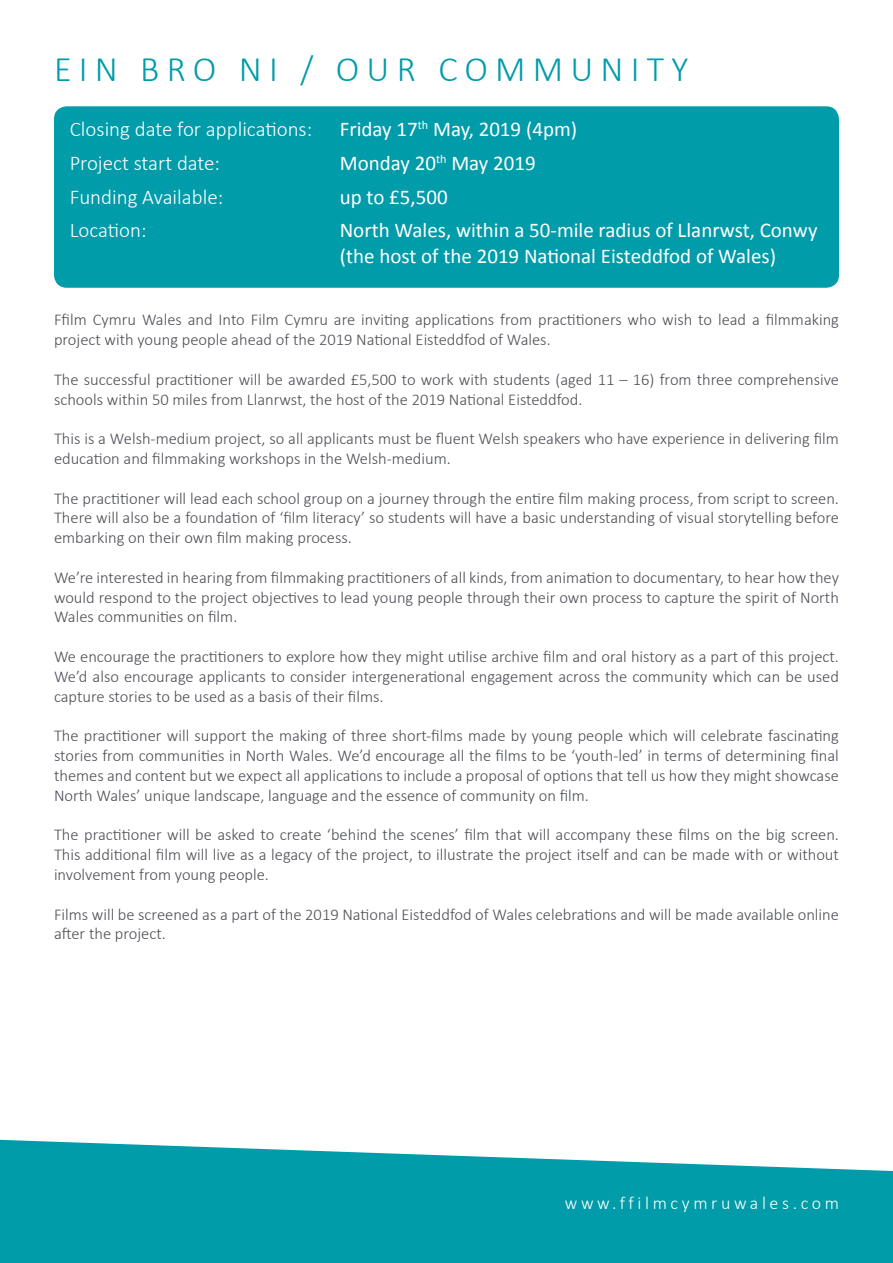
<style>
.page{position:relative;width:893px;height:1263px;background:#fff}
.page>*{position:absolute;margin:0;border:0;box-sizing:border-box;transform-origin:0 0}
.t1{font:300 36px "Calibri";letter-spacing:.2em;color:#009ca9}
.t2{font:21px/25.2px "Calibri";color:#fff}
.t3{font:300 21px "Calibri";color:#fff}
.t4{font:300 18px "Calibri";letter-spacing:.2em;color:#fff}
.t5{font:300 16.5px/19.8px "Calibri";color:#4c4e55;text-align:justify}
</style>
<div class="page">
<svg style="left:0;top:1140px;width:893px;height:123px;background:#20a8b3"></svg>
<div style="left:54px;top:106px;width:785px;height:182px;background:#009ca9;border-radius:13px"></div>
<h1 class="t1" style="left:54px;top:47px;width:636px">EIN BRO NI / OUR COMMUNITY</h1>
<p class="t3" style="left:70px;top:116px;width:244px">Closing date for applications:</p>
<p class="t2" style="left:340px;top:116px;width:239px">Friday 17<sup>th</sup> May, 2019 (4pm)</p>
<p class="t3" style="left:70px;top:150px;width:152px">Project start date:</p>
<p class="t2" style="left:340px;top:150px;width:198px">Monday 20<sup>th</sup> May 2019</p>
<p class="t3" style="left:70px;top:184px;width:155px">Funding Available:</p>
<p class="t2" style="left:340px;top:183px;width:109px">up to £5,500</p>
<p class="t3" style="left:70px;top:217px;width:78px">Location:</p>
<p class="t2" style="left:340px;top:217px;width:479px">North Wales, within a 50-mile radius of Llanrwst, Conwy (the host of the 2019 National Eisteddfod of Wales)</p>
<p class="t5" style="left:54px;top:310px;width:786px">Ffilm Cymru Wales and Into Film Cymru are inviting applications from practitioners who wish to lead a filmmaking project with young people ahead of the 2019 National Eisteddfod of Wales.</p>
<p class="t5" style="left:54px;top:369px;width:786px">The successful practitioner will be awarded £5,500 to work with students (aged 11 – 16) from three comprehensive schools within 50 miles from Llanrwst, the host of the 2019 National Eisteddfod.</p>
<p class="t5" style="left:54px;top:429px;width:786px">This is a Welsh-medium project, so all applicants must be fluent Welsh speakers who have experience in delivering film education and filmmaking workshops in the Welsh-medium.</p>
<p class="t5" style="left:54px;top:488px;width:786px">The practitioner will lead each school group on a journey through the entire film making process, from script to screen.<br>There will also be a foundation of ‘film literacy’ so students will have a basic understanding of visual storytelling before embarking on their own film making process.</p>
<p class="t5" style="left:54px;top:567px;width:786px">We’re interested in hearing from filmmaking practitioners of all kinds, from animation to documentary, to hear how they would respond to the project objectives to lead young people through their own process to capture the spirit of North Wales communities on film.</p>
<p class="t5" style="left:54px;top:646px;width:786px">We encourage the practitioners to explore how they might utilise archive film and oral history as a part of this project.<br>We’d also encourage applicants to consider intergenerational engagement across the community which can be used capture stories to be used as a basis of their films.</p>
<p class="t5" style="left:54px;top:726px;width:786px">The practitioner will support the making of three short-films made by young people which will celebrate fascinating stories from communities in North Wales. We’d encourage all the films to be ‘youth-led’ in terms of determining final themes and content but we expect all applications to include a proposal of options that tell us how they might showcase North Wales’ unique landscape, language and the essence of community on film.</p>
<p class="t5" style="left:54px;top:825px;width:786px">The practitioner will be asked to create ‘behind the scenes’ film that will accompany these films on the big screen.<br>This additional film will live as a legacy of the project, to illustrate the project itself and can be made with or without involvement from young people.</p>
<p class="t5" style="left:54px;top:904px;width:786px">Films will be screened as a part of the 2019 National Eisteddfod of Wales celebrations and will be made available online after the project.</p>
<p class="t4" style="left:565px;top:1192px;width:276px">www.ffilmcymruwales.com</p>
</div>
